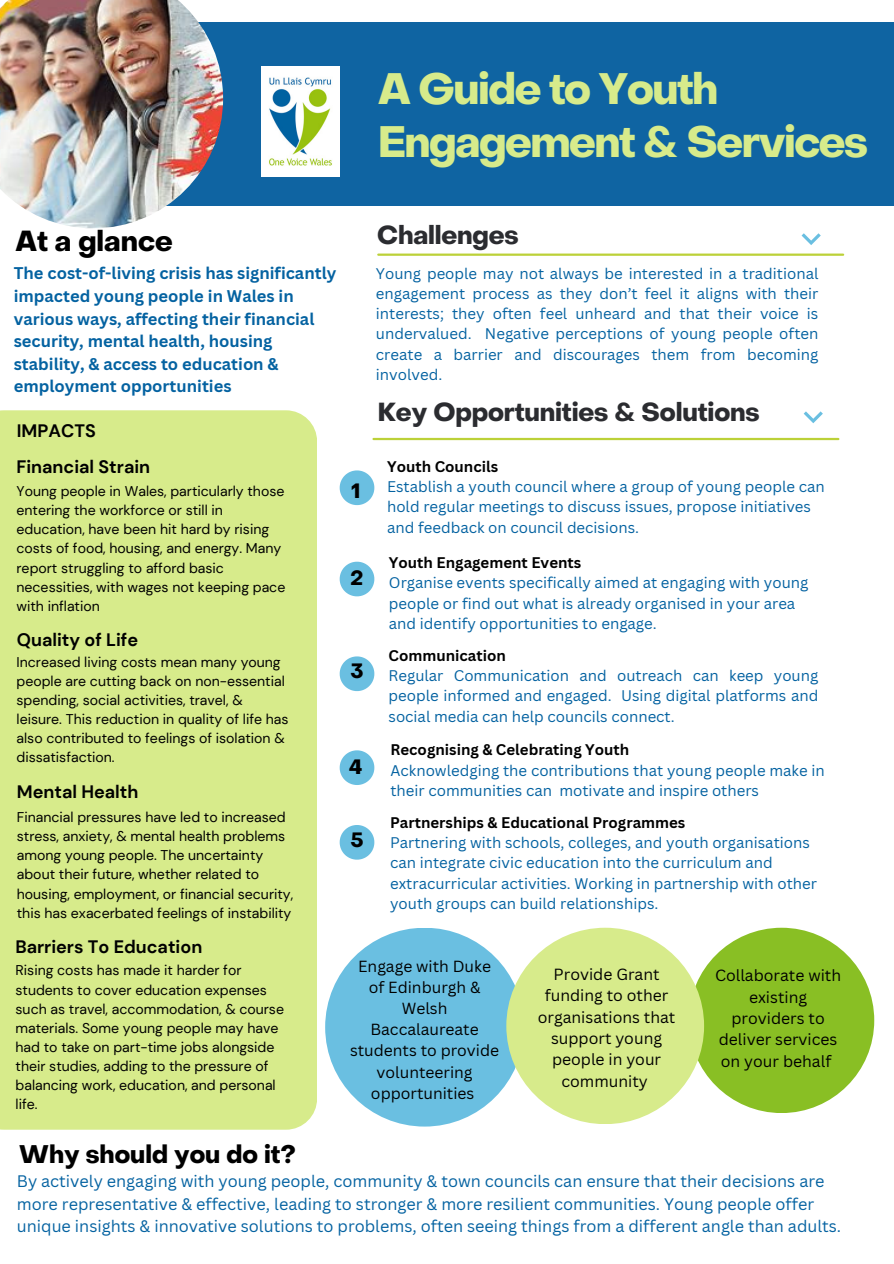
<style>
.page{position:relative;width:894px;height:1264px;background:#fff}
.page>*{position:absolute;margin:0;border:0;box-sizing:border-box;transform-origin:0 0}
.t1{font:700 43.2px/52.8px "Object Sans";letter-spacing:-.035em;color:#d7eb8b}
.t2{font:700 28.5px "Object Sans";color:#000}
.t3{font:700 25.65px "Object Sans";letter-spacing:-.005em;color:#2b2c30}
.t4{font:700 25.05px "Object Sans";color:#000}
.t5{font:700 20.4px "Object Sans";color:#000}
.t6{font:700 18px "DM Sans";color:#000}
.t7{font:700 16.5px/22.5px "Canva Sans";color:#0462a1}
.t8{font:16.2px/22.5px "Canva Sans";color:#0462a1}
.t9{font:15.75px/21.3px "Canva Sans";color:#000;text-align:center}
.t10{font:15.6px/21.1px "Canva Sans";color:#000;text-align:center}
.t11{font:15px/20.2px "Canva Sans";color:#0462a1}
.t12{font:700 15px "Canva Sans";color:#000}
.t13{font:14.1px/19.2px "DM Sans";color:#000}
</style>
<div class="page">
<div style="left:0;top:410px;width:317px;height:719px;background:#d7eb8b"></div>
<div style="left:126px;top:23px;width:767px;height:183px;background:#0f64a2"></div>
<img style="left:0;top:0;width:223px;height:228px">
<img style="left:262px;top:67px;width:77px;height:110px">
<svg style="left:801px;top:233px;width:19px;height:12px"></svg>
<div style="left:325px;top:927px;width:199px;height:199px;background:#6abfe1;border-radius:50%"></div>
<div style="left:688px;top:927px;width:186px;height:186px;background:#89bf24;border-radius:50%"></div>
<div style="left:506px;top:927px;width:198px;height:197px;background:#d7eb8b;border-radius:50%"></div>
<svg style="left:803px;top:411px;width:19px;height:12px"></svg>
<hr style="left:373px;top:438px;width:465px;height:2px;background:#bcd138">
<svg style="left:339px;top:470px;width:35px;height:35px"></svg>
<svg style="left:339px;top:561px;width:35px;height:35px"></svg>
<svg style="left:339px;top:656px;width:35px;height:35px"></svg>
<svg style="left:339px;top:750px;width:35px;height:35px"></svg>
<svg style="left:339px;top:825px;width:35px;height:34px"></svg>
<hr style="left:378px;top:253px;width:464px;height:3px;background:#bcd138">
<h1 class="t1" style="left:378px;top:66px;width:491px">A Guide to Youth<br>Engagement &amp; Services</h1>
<p class="t2" style="left:15px;top:230px;width:159px">At a glance</p>
<h5 class="t7" style="left:14px;top:262px;width:324px">The cost-of-living crisis has significantly impacted young people in Wales in various ways, affecting their financial security, mental health, housing stability, &amp; access to education &amp; employment opportunities</h5>
<p class="t6" style="left:17px;top:419px;width:80px">IMPACTS</p>
<p class="t6" style="left:17px;top:455px;width:135px">Financial Strain</p>
<p class="t13" style="left:17px;top:481px;width:270px">Young people in Wales, particularly those entering the workforce or still in education, have been hit hard by rising costs of food, housing, and energy. Many report struggling to afford basic necessities, with wages not keeping pace with inflation</p>
<p class="t6" style="left:17px;top:628px;width:123px">Quality of Life</p>
<p class="t13" style="left:17px;top:652px;width:273px">Increased living costs mean many young people are cutting back on non-essential spending, social activities, travel, &amp; leisure. This reduction in quality of life has also contributed to feelings of isolation &amp; dissatisfaction.</p>
<p class="t6" style="left:17px;top:780px;width:123px">Mental Health</p>
<h5 class="t13" style="left:17px;top:807px;width:278px">Financial pressures have led to increased stress, anxiety, &amp; mental health problems among young people. The uncertainty about their future, whether related to housing, employment, or financial security, this has exacerbated feelings of instability</h5>
<h3 class="t6" style="left:15px;top:934px;width:188px">Barriers To Education</h3>
<p class="t13" style="left:16px;top:961px;width:270px">Rising costs has made it harder for students to cover education expenses such as travel, accommodation, &amp; course materials. Some young people may have had to take on part-time jobs alongside their studies, adding to the pressure of balancing work, education, and personal life.</p>
<h5 class="t3" style="left:377px;top:225px;width:143px">Challenges</h5>
<p class="t11" style="left:376px;top:262px;width:444px;text-align:justify">Young people may not always be interested in a traditional engagement process as they don’t feel it aligns with their interests; they often feel unheard and that their voice is undervalued. Negative perceptions of young people often create a barrier and discourages them from becoming involved.</p>
<p class="t5" style="left:351px;top:482px;width:10px">1</p>
<p class="t5" style="left:350px;top:569px;width:14px">2</p>
<p class="t5" style="left:350px;top:663px;width:14px">3</p>
<p class="t5" style="left:349px;top:758px;width:15px">4</p>
<p class="t5" style="left:350px;top:831px;width:14px">5</p>
<p class="t3" style="left:377px;top:401px;width:383px">Key Opportunities &amp; Solutions</p>
<p class="t12" style="left:387px;top:456px;width:113px">Youth Councils</p>
<p class="t11" style="left:387px;top:476px;width:439px">Establish a youth council where a group of young people can hold regular meetings to discuss issues, propose initiatives and feedback on council decisions.</p>
<p class="t12" style="left:389px;top:552px;width:194px">Youth Engagement Events</p>
<p class="t11" style="left:389px;top:572px;width:421px">Organise events specifically aimed at engaging with young people or find out what is already organised in your area and identify opportunities to engage.</p>
<p class="t12" style="left:388px;top:645px;width:119px">Communication</p>
<h5 class="t11" style="left:388px;top:665px;width:431px;text-align:justify">Regular Communication and outreach can keep young people informed and engaged. Using digital platforms and social media can help councils connect.</h5>
<p class="t12" style="left:390px;top:739px;width:240px">Recognising &amp; Celebrating Youth</p>
<p class="t11" style="left:390px;top:759px;width:436px">Acknowledging the contributions that young people make in their communities can motivate and inspire others</p>
<p class="t12" style="left:390px;top:811px;width:297px">Partnerships &amp; Educational Programmes</p>
<p class="t11" style="left:390px;top:832px;width:428px">Partnering with schools, colleges, and youth organisations can integrate civic education into the curriculum and extracurricular activities. Working in partnership with other youth groups can build relationships.</p>
<h3 class="t10" style="left:350px;top:955px;width:151px">Engage with Duke of Edinburgh &amp;<br>Welsh<br>Baccalaureate students to provide volunteering opportunities</h3>
<h2 class="t9" style="left:714px;top:964px;width:128px">Collaborate with existing providers to deliver services on your behalf</h2>
<p class="t9" style="left:537px;top:963px;width:139px">Provide Grant funding to other organisations that support young people in your community</p>
<h4 class="t4" style="left:19px;top:1144px;width:278px">Why should you do it?</h4>
<h5 class="t8" style="left:17px;top:1169px;width:825px">By actively engaging with young people, community &amp; town councils can ensure that their decisions are more representative &amp; effective, leading to stronger &amp; more resilient communities. Young people offer unique insights &amp; innovative solutions to problems, often seeing things from a different angle than adults.</h5>
</div>
